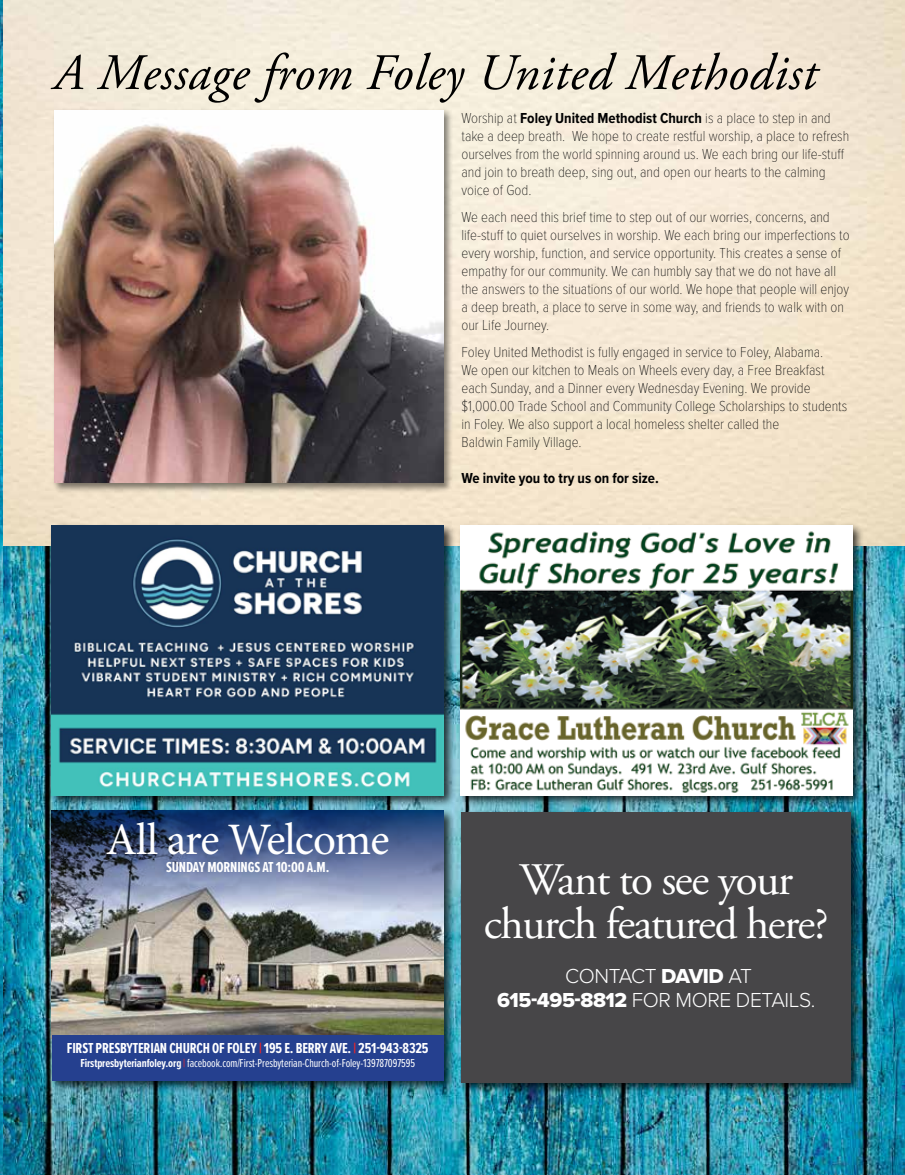
<style>
.page{position:relative;width:905px;height:1175px;background:#fff}
.page>*{position:absolute;margin:0;border:0;box-sizing:border-box;transform-origin:0 0}
.t1{font:italic 51px "Adobe Garamond Pro";letter-spacing:.01em;color:#000}
.t2{font:45px/43.5px "Adobe Garamond Pro";letter-spacing:-.03em;color:#fff;text-align:center}
.t3{font:45px "Minion Pro";letter-spacing:-.025em;color:#fff}
.t4{font:300 21px/24px "Proxima Nova";letter-spacing:-.02em;color:#fff;text-align:center}
.t5{font:100 15px/18px "Proxima Nova Cond";color:#000}
.t6{font:700 15px "Proxima Nova Ex Cn";letter-spacing:-.01em;color:#fff}
.t7{font:700 15px "Proxima Nova Cond";color:#000}
.t8{font:12px "Proxima Nova Ex Cn";letter-spacing:-.01em;color:#fff}
.s1{font-weight:700}
.s2{color:#e9262b}
.s3{font-family:"Proxima Nova Extrabld";font-weight:400}
</style>
<div class="page">
<img style="left:0;top:0;width:904px;height:1174px">
<img style="left:4px;top:0;width:900px;height:545px">
<div style="left:49px;top:808px;width:407px;height:285px;background:#000;opacity:.75"></div>
<img style="left:52px;top:912px;width:391px;height:122px">
<svg style="left:52px;top:810px;width:391px;height:102px;background:#5e6f94"></svg>
<div style="left:52px;top:1034px;width:391px;height:46px;background:#25408f"></div>
<div style="left:49px;top:522px;width:407px;height:286px;background:#000;opacity:.75"></div>
<img style="left:52px;top:525px;width:391px;height:270px">
<div style="left:457px;top:522px;width:407px;height:286px;background:#000;opacity:.75"></div>
<img style="left:460px;top:525px;width:392px;height:270px">
<div style="left:458px;top:809px;width:405px;height:285px;background:#000;opacity:.75"></div>
<div style="left:461px;top:812px;width:390px;height:270px;background:#474648"></div>
<div style="left:52px;top:109px;width:401px;height:384px;background:#000;opacity:.5"></div>
<img style="left:54px;top:111px;width:389px;height:372px">
<h1 class="t1" style="left:54px;top:42px;width:764px">A Message from Foley United Methodist</h1>
<p class="t5" style="left:461px;top:108px;width:389px">Worship at <span class="s1">Foley United Methodist Church</span> is a place to step in and take a deep breath. We hope to create restful worship, a place to refresh ourselves from the world spinning around us. We each bring our life-stuff and join to breath deep, sing out, and open our hearts to the calming voice of God.</p>
<p class="t5" style="left:461px;top:207px;width:389px">We each need this brief time to step out of our worries, concerns, and life-stuff to quiet ourselves in worship. We each bring our imperfections to every worship, function, and service opportunity. This creates a sense of empathy for our community. We can humbly say that we do not have all the answers to the situations of our world. We hope that people will enjoy a deep breath, a place to serve in some way, and friends to walk with on our Life Journey.</p>
<p class="t5" style="left:461px;top:342px;width:387px">Foley United Methodist is fully engaged in service to Foley, Alabama.<br>We open our kitchen to Meals on Wheels every day, a Free Breakfast each Sunday, and a Dinner every Wednesday Evening. We provide $1,000.00 Trade School and Community College Scholarships to students in Foley. We also support a local homeless shelter called the<br>Baldwin Family Village.</p>
<p class="t7" style="left:461px;top:466px;width:199px">We invite you to try us on for size.</p>
<h2 class="t3" style="left:106px;top:809px;width:285px">All are Welcome</h2>
<p class="t6" style="left:166px;top:856px;width:165px">SUNDAY MORNINGS AT 10:00 A.M.</p>
<p class="t6" style="left:67px;top:1036px;width:363px">FIRST PRESBYTERIAN CHURCH OF FOLEY <span class="s2">|</span> 195 E. BERRY AVE. <span class="s2">|</span> 251-943-8325</p>
<p class="t8" style="left:80px;top:1054px;width:336px"><span class="s1">Firstpresbyterianfoley.org</span> <span class="s2">|</span> facebook.com/First-Presbyterian-Church-of-Foley-139787097595</p>
<h2 class="t2" style="left:484px;top:860px;width:346px">Want to see your church featured here?</h2>
<h3 class="t4" style="left:497px;top:962px;width:320px">CONTACT <span class="s3">DAVID</span> AT<br><span class="s3">615-495-8812</span> FOR MORE DETAILS.</h3>
</div>
